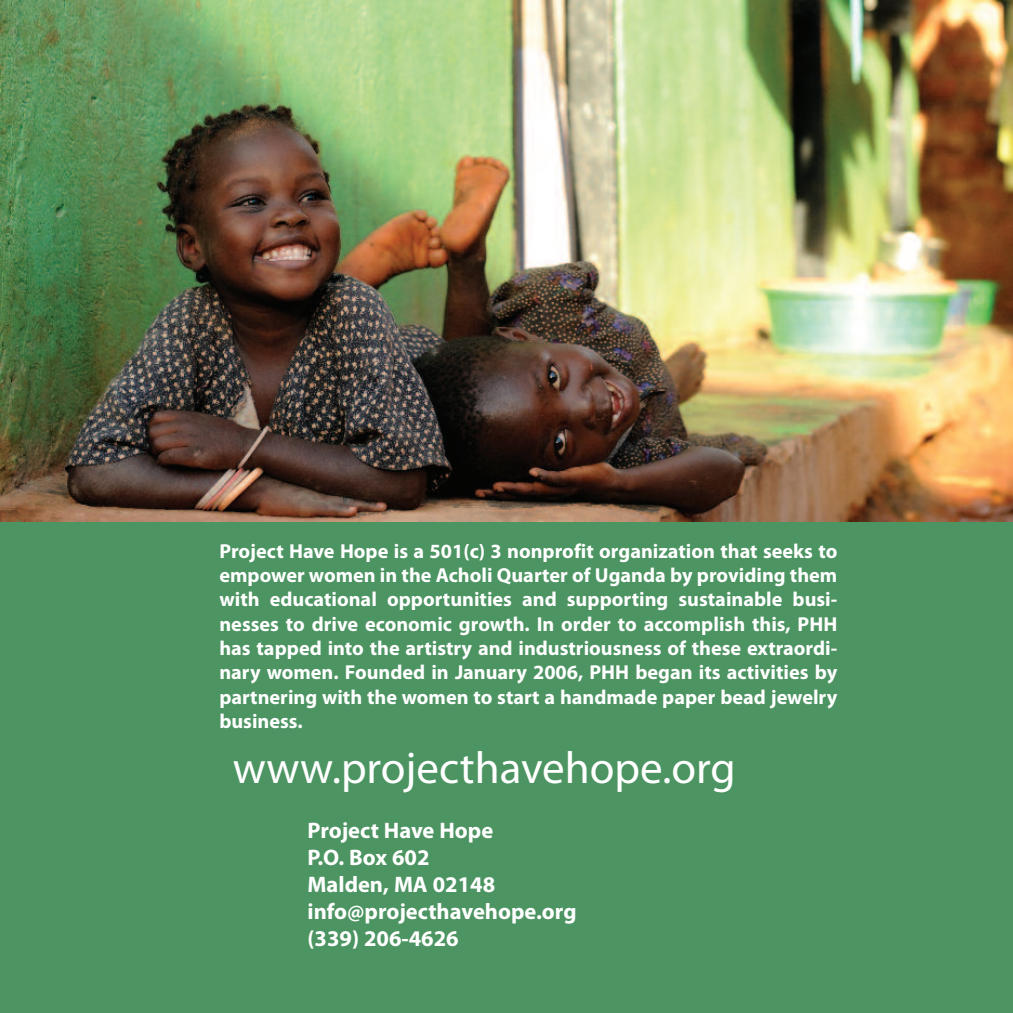
<style>
.page{position:relative;width:1013px;height:1013px;background:#fff}
.page>*{position:absolute;margin:0;border:0;box-sizing:border-box;transform-origin:0 0}
.t1{font:45px "Myriad Pro";color:#fff}
.t2{font:700 22.5px/27px "Myriad Pro";color:#fff}
.t3{font:700 20.25px/24.3px "Myriad Pro";color:#fff;text-align:justify}
</style>
<div class="page">
<div style="left:0;top:0;width:1012px;height:1012px;background:#4c9461"></div>
<img style="left:0;top:0;width:1012px;height:521px">
<p class="t3" style="left:219px;top:540px;width:619px">Project Have Hope is a 501(c) 3 nonprofit organization that seeks to empower women in the Acholi Quarter of Uganda by providing them with educational opportunities and supporting sustainable busi&shy;nesses to drive economic growth. In order to accomplish this, PHH has tapped into the artistry and industriousness of these extraordi&shy;nary women. Founded in January 2006, PHH began its activities by partnering with the women to start a handmade paper bead jewelry business.</p>
<h1 class="t1" style="left:233px;top:751px;width:504px">www.projecthavehope.org</h1>
<p class="t2" style="left:307px;top:818px;width:270px">Project Have Hope<br>P.O. Box 602<br>Malden, MA 02148 info@projecthavehope.org (339) 206-4626</p>
</div>
